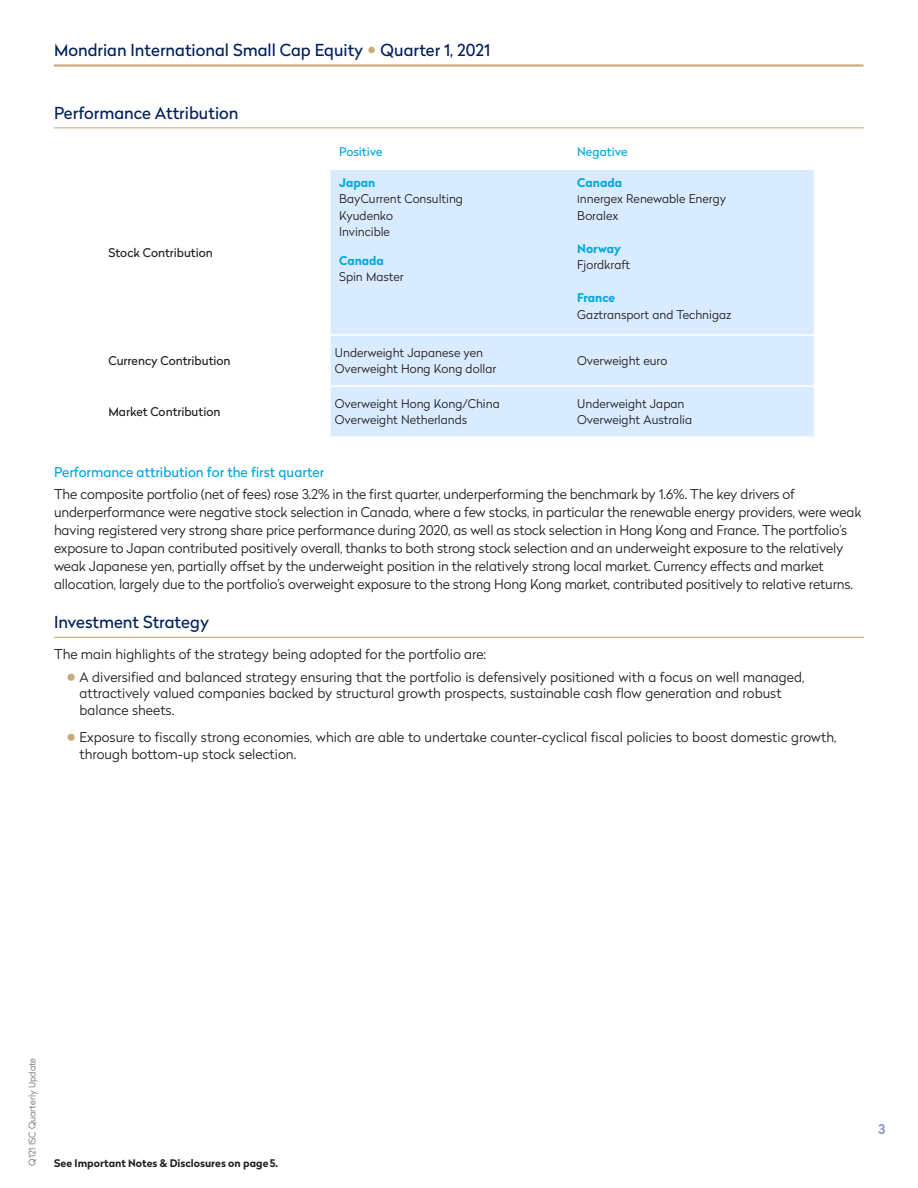
<style>
.page{position:relative;width:918px;height:1188px;background:#fff}
.page>*{position:absolute;margin:0;border:0;box-sizing:border-box;transform-origin:0 0}
.t1{font:16.5px "Radikal";color:#00205b}
.Heading_2{font:16.5px "Radikal";color:#00205c}
.Bodytext{font:300 13.5px/18px "Radikal";letter-spacing:-.01em;color:#231f20}
.Bodytext_-_cyan_high{font:13.5px "Radikal";color:#00a7e1}
.t2{font:700 13.5px "Radikal";color:#979dbb}
._02_Chart_table_head{font:300 12px "Radikal";color:#231f20}
.t3{font:12px "Radikal";color:#231f20}
._02_Chart_table_head-2{font:700 12px "Radikal";color:#00a7e1}
.t4{font:12px "Radikal";color:#00a7e1}
.t5{font:700 10.5px "Radikal";color:#231f20}
.t6{font:300 9px "Radikal";color:#6c6d70}
.s1{font-size:10.5px}
.s2{font-weight:700;font-size:30px;color:#c8a977}
</style>
<div class="page">
<hr style="left:54px;top:64px;width:809px;height:3px;background:#c8a977">
<hr style="left:54px;top:127px;width:810px;height:1px;background:#c8a977">
<hr style="left:54px;top:637px;width:810px;height:1px;background:#c8a977">
<div style="left:331px;top:170px;width:483px;height:164px;background:#d9ebff"></div>
<div style="left:331px;top:336px;width:483px;height:100px;background:#d9ebff"></div>
<hr style="left:331px;top:385px;width:242px;height:2px;background:#fff">
<hr style="left:573px;top:385px;width:241px;height:2px;background:#fff">
<p class="t1" style="left:54px;top:38px;width:438px">Mondrian International Small Cap Equity Quarter 1, 2021</p>
<p class="Heading_2" style="left:54px;top:101px;width:186px">Performance Attribution</p>
<p class="t3" style="left:108px;top:244px;width:106px">Stock Contribution</p>
<p class="t3" style="left:108px;top:352px;width:124px">Currency Contribution</p>
<p class="t3" style="left:108px;top:403px;width:113px">Market Contribution</p>
<p class="t4" style="left:339px;top:143px;width:45px">Positive</p>
<p class="t4" style="left:577px;top:143px;width:52px">Negative</p>
<p class="_02_Chart_table_head-2" style="left:339px;top:174px;width:38px">Japan</p>
<p class="_02_Chart_table_head" style="left:339px;top:191px;width:125px">BayCurrent Consulting</p>
<p class="_02_Chart_table_head" style="left:339px;top:207px;width:55px">Kyudenko</p>
<p class="_02_Chart_table_head" style="left:339px;top:224px;width:52px">Invincible</p>
<p class="_02_Chart_table_head-2" style="left:339px;top:252px;width:46px">Canada</p>
<p class="_02_Chart_table_head" style="left:339px;top:269px;width:66px">Spin Master</p>
<p class="_02_Chart_table_head" style="left:335px;top:344px;width:150px">Underweight Japanese yen</p>
<p class="_02_Chart_table_head" style="left:335px;top:361px;width:163px">Overweight Hong Kong dollar</p>
<p class="_02_Chart_table_head" style="left:335px;top:395px;width:166px">Overweight Hong Kong/China</p>
<p class="_02_Chart_table_head" style="left:335px;top:412px;width:134px">Overweight Netherlands</p>
<p class="_02_Chart_table_head-2" style="left:577px;top:174px;width:46px">Canada</p>
<p class="_02_Chart_table_head" style="left:577px;top:191px;width:150px"><span class="s1">I</span>nnergex Renewable Energy</p>
<p class="_02_Chart_table_head" style="left:577px;top:207px;width:42px">Boralex</p>
<p class="_02_Chart_table_head-2" style="left:577px;top:240px;width:45px">Norway</p>
<p class="_02_Chart_table_head" style="left:577px;top:257px;width:54px">Fjordkraft</p>
<p class="_02_Chart_table_head-2" style="left:577px;top:289px;width:40px">France</p>
<p class="_02_Chart_table_head" style="left:577px;top:306px;width:156px">Gaztransport and Technigaz</p>
<p class="_02_Chart_table_head" style="left:577px;top:352px;width:92px">Overweight euro</p>
<p class="_02_Chart_table_head" style="left:577px;top:395px;width:109px">Underweight Japan</p>
<p class="_02_Chart_table_head" style="left:577px;top:412px;width:116px">Overweight Australia</p>
<p class="Bodytext_-_cyan_high" style="left:54px;top:463px;width:272px">Performance attribution for the first quarter</p>
<p class="Bodytext" style="left:54px;top:485px;width:809px">The composite portfolio (net of fees) rose 3.2% in the first quarter, underperforming the benchmark by 1.6%. The key drivers of underperformance were negative stock selection in Canada, where a few stocks, in particular the renewable energy providers, were weak having registered very strong share price performance during 2020, as well as stock selection in Hong Kong and France. The portfolio’s exposure to Japan contributed positively overall, thanks to both strong stock selection and an underweight exposure to the relatively weak Japanese yen, partially offset by the underweight position in the relatively strong local market. Currency effects and market allocation, largely due to the portfolio’s overweight exposure to the strong Hong Kong market, contributed positively to relative returns.</p>
<p class="Heading_2" style="left:54px;top:611px;width:157px">Investment Strategy</p>
<p class="Bodytext" style="left:54px;top:645px;width:434px">The main highlights of the strategy being adopted for the portfolio are:</p>
<p class="Bodytext" style="left:80px;top:668px;width:726px;line-height:16.5px;text-indent:-13px"><span class="s2">•</span> A diversified and balanced strategy ensuring that the portfolio is defensively positioned with a focus on well managed, attractively valued companies backed by structural growth prospects, sustainable cash flow generation and robust balance sheets.</p>
<p class="Bodytext" style="left:80px;top:728px;width:758px;line-height:16.5px;text-indent:-13px"><span class="s2">•</span> Exposure to fiscally strong economies, which are able to undertake counter-cyclical fiscal policies to boost domestic growth, through bottom-up stock selection.</p>
<p class="t6" style="left:26px;top:1166px;width:109px;rotate:-90deg">Q121 ISC Quarterly Update</p>
<p class="t5" style="left:54px;top:1156px;width:226px">See Important Notes &amp; Disclosures on page 5.</p>
<p class="t2" style="left:878px;top:1119px;width:9px">3</p>
</div>
